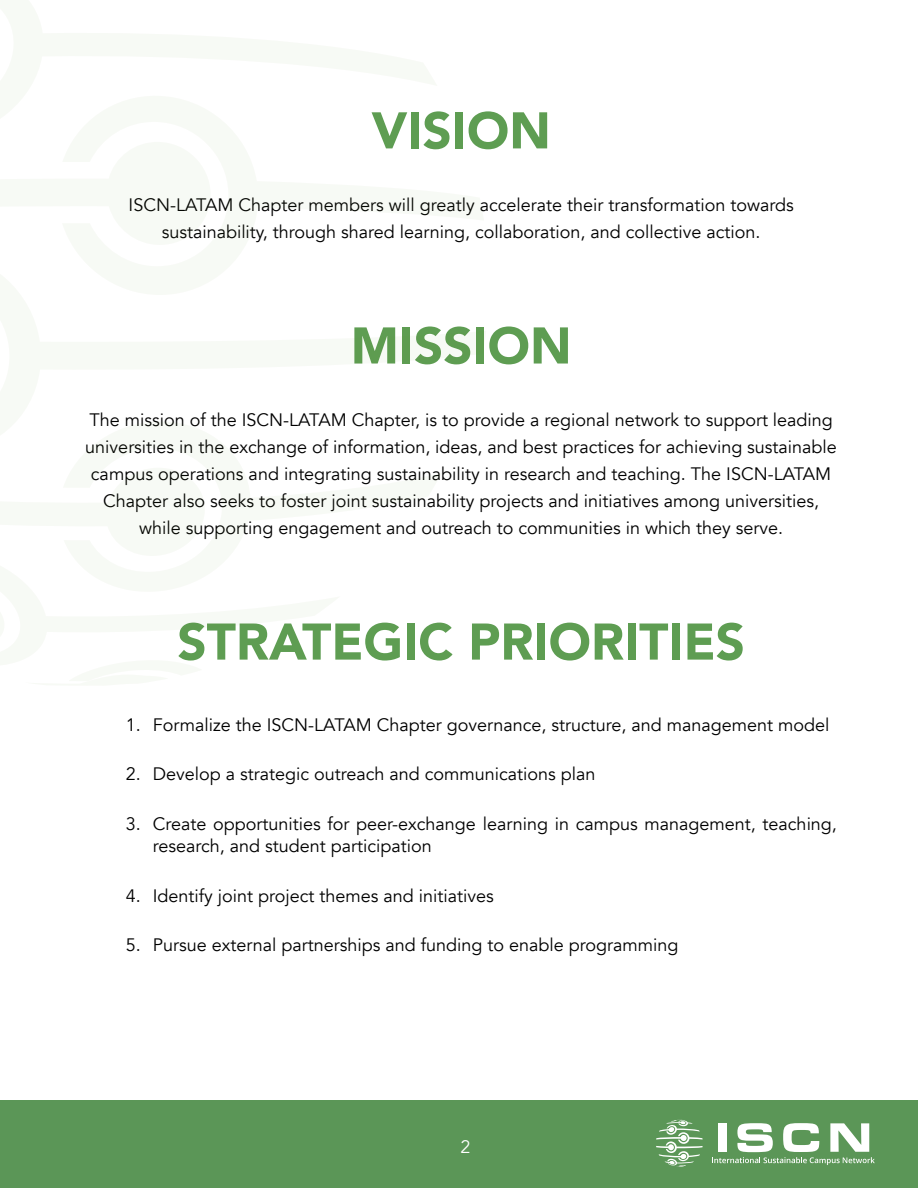
<style>
.page{position:relative;width:918px;height:1188px;background:#fff}
.page>*{position:absolute;margin:0;border:0;box-sizing:border-box;transform-origin:0 0}
.t1{font:900 51px "Avenir";color:#5e9d52}
.t2{font:18px/27px "Avenir";color:#000;text-align:center}
.t3{font:18px "Avenir";color:#fff}
</style>
<div class="page">
<div style="left:0;top:1101px;width:918px;height:87px;background:#5b9657"></div>
<svg style="left:656px;top:1120px;width:47px;height:47px"></svg>
<svg style="left:712px;top:1123px;width:163px;height:42px"></svg>
<h1 class="t1" style="left:371px;top:87px;width:181px">VISION</h1>
<p class="t2" style="left:129px;top:191px;width:667px">ISCN-LATAM Chapter members will greatly accelerate their transformation towards sustainability, through shared learning, collaboration, and collective action.</p>
<h1 class="t1" style="left:351px;top:302px;width:222px">MISSION</h1>
<p class="t2" style="left:85px;top:406px;width:753px">The mission of the ISCN-LATAM Chapter, is to provide a regional network to support leading universities in the exchange of information, ideas, and best practices for achieving sustainable campus operations and integrating sustainability in research and teaching. The ISCN-LATAM Chapter also seeks to foster joint sustainability projects and initiatives among universities, while supporting engagement and outreach to communities in which they serve.</p>
<h1 class="t1" style="left:177px;top:598px;width:569px">STRATEGIC PRIORITIES</h1>
<p class="t2" style="left:126px;top:711px;width:705px">1. Formalize the ISCN-LATAM Chapter governance, structure, and management model</p>
<p class="t2" style="left:126px;top:761px;width:471px">2. Develop a strategic outreach and communications plan</p>
<p class="t2" style="left:153px;top:813px;width:686px;line-height:22.5px;text-align:left;text-indent:-27px">3. Create opportunities for peer-exchange learning in campus management, teaching, research, and student participation</p>
<p class="t2" style="left:126px;top:882px;width:369px">4. Identify joint project themes and initiatives</p>
<p class="t2" style="left:126px;top:932px;width:554px">5. Pursue external partnerships and funding to enable programming</p>
<p class="t3" style="left:460px;top:1136px;width:12px">2</p>
</div>
